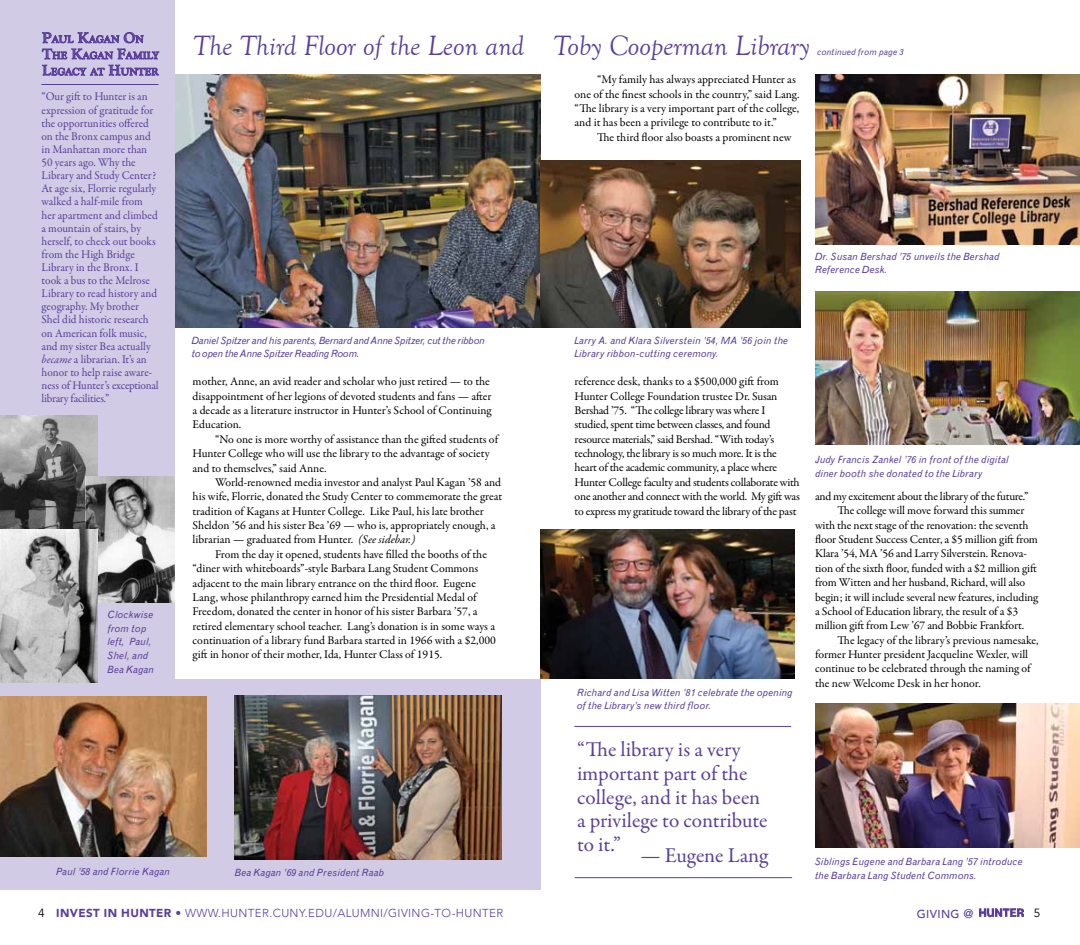
<style>
.page{position:relative;width:1080px;height:945px;background:#fff}
.page>*{position:absolute;margin:0;border:0;box-sizing:border-box;transform-origin:0 0}
.t1{font:italic 28.75px "Goudy Old Style T";color:#5a3f99}
.t2{font:21.25px/23.8px "Garamond Premr Pro";color:#5a3f99}
.t3{font:11.88px/14.4px "Garamond Premr Pro";letter-spacing:-.005em;color:#000}
.t4{font:11.88px/13.1px "Garamond Premr Pro";letter-spacing:-.005em;color:#5a3f99;scale:.96 1}
.t5{font:11.88px "Garamond Premr Pro";letter-spacing:-.025em;color:#000}
.t6{font:11.88px "Avenir";color:#000}
.t7{font:300 11.5px "Avenir";letter-spacing:.035em;color:#5a3f99}
.t8{font:500 11.5px "Avenir";letter-spacing:.035em;color:#5a3f99}
.t9{font:700 10.5px/16.2px "Goudy Old Style T";letter-spacing:.03em;color:#5a3f99}
.t10{font:italic 10px/13.8px "Grotesque MT Std";color:#5a3f99}
.t11{font:italic 10px/13.8px "Grotesque MT Std";letter-spacing:-.03em;color:#5a3f99}
.t12{font:italic 8.75px "Grotesque MT Std";letter-spacing:.02em;color:#5a3f99}
.s1{font-size:15px}
.s2{font-style:italic}
.s3{font-weight:400;font-size:11.88px;color:#000}
.s4{font-weight:900}
.s5{font-weight:400}
.s6{font-size:12.5px}
</style>
<div class="page">
<div style="left:0;top:679px;width:540px;height:210px;background:#d1cbe5"></div>
<img style="left:815px;top:292px;width:265px;height:153px">
<img style="left:815px;top:75px;width:265px;height:169px">
<img style="left:175px;top:75px;width:365px;height:253px">
<img style="left:815px;top:703px;width:265px;height:144px">
<div style="left:0;top:0;width:175px;height:889px;background:#d1cbe5"></div>
<img style="left:0;top:696px;width:207px;height:161px">
<svg style="left:42px;top:32px;width:118px;height:44px"></svg>
<img style="left:0;top:416px;width:98px;height:114px">
<img style="left:86px;top:476px;width:89px;height:126px">
<img style="left:0;top:530px;width:98px;height:153px">
<img style="left:540px;top:161px;width:260px;height:167px">
<img style="left:540px;top:529px;width:255px;height:150px">
<hr style="left:41px;top:84px;width:117px;height:1px;background:#5a3f99">
<hr style="left:574px;top:726px;width:217px;height:1px;background:#5a3f99">
<hr style="left:575px;top:877px;width:217px;height:1px;background:#5a3f99">
<img style="left:235px;top:696px;width:267px;height:163px">
<img style="left:979px;top:908px;width:45px;height:10px">
<p class="t9" style="left:42px;top:31px;width:118px"><span class="s1">P</span>AUL <span class="s1">K</span>AGAN <span class="s1">O</span>N<br><span class="s1">T</span>HE <span class="s1">K</span>AGAN <span class="s1">F</span>AMILY<br><span class="s1">L</span>EGACY AT <span class="s1">H</span>UNTER</p>
<p class="t4" style="left:42px;top:90px;width:123px">“Our gift to Hunter is an expression of gratitude for the opportunities offered on the Bronx campus and in Manhattan more than<br>50 years ago. Why the<br>Library and Study Center?<br>At age six, Florrie regularly walked a half-mile from her apartment and climbed a mountain of stairs, by herself, to check out books from the High Bridge<br>Library in the Bronx. I took a bus to the Melrose<br>Library to read history and geography. My brother<br>Shel did historic research on American folk music, and my sister Bea actually <span class="s2">became</span> a librarian. It’s an honor to help raise aware&shy;ness of Hunter’s exceptional library facilities.”</p>
<p class="t10" style="left:108px;top:608px;width:48px">Clockwise from top left, Paul,<br>Shel, and<br>Bea Kagan</p>
<p class="t10" style="left:56px;top:865px;width:115px">Paul ’58 and Florrie Kagan</p>
<h1 class="t1" style="left:193px;top:30px;width:618px">The Third Floor of the Leon and Toby Cooperman Library</h1>
<p class="t3" style="left:575px;top:73px;width:226px;text-indent:23px">“My family has always appreciated Hunter as one of the finest schools in the country,” said Lang. “The library is a very important part of the college, and it has been a privilege to contribute to it.”</p>
<p class="t3" style="left:597px;top:130px;width:196px">The third floor also boasts a prominent new</p>
<p class="t12" style="left:817px;top:47px;width:88px">continued from page 3</p>
<p class="t11" style="left:192px;top:333px;width:295px">Daniel Spitzer and his parents, Bernard and Anne Spitzer, cut the ribbon to open the Anne Spitzer Reading Room.</p>
<p class="t3" style="left:193px;top:375px;width:300px">mother, Anne, an avid reader and scholar who just retired — to the disappointment of her legions of devoted students and fans — after a decade as a literature instructor in Hunter’s School of Continuing Education.</p>
<p class="t3" style="left:193px;top:432px;width:307px;text-indent:23px">“No one is more worthy of assistance than the gifted students of<br>Hunter College who will use the library to the advantage of society and to themselves,” said Anne.</p>
<p class="t3" style="left:193px;top:475px;width:311px;text-indent:23px">World-renowned media investor and analyst Paul Kagan ’58 and his wife, Florrie, donated the Study Center to commemorate the great tradition of Kagans at Hunter College. Like Paul, his late brother Sheldon ’56 and his sister Bea ’69 — who is, appropriately enough, a librarian — graduated from Hunter. <span class="s2">(See sidebar.)</span></p>
<p class="t3" style="left:193px;top:547px;width:305px;text-indent:23px">From the day it opened, students have filled the booths of the “diner with whiteboards”-style Barbara Lang Student Commons adjacent to the main library entrance on the third floor. Eugene Lang, whose philanthropy earned him the Presidential Medal of Freedom, donated the center in honor of his sister Barbara ’57, a retired elementary school teacher. Lang’s donation is in some ways a continuation of a library fund Barbara started in 1966 with a $2,000 gift in honor of their mother, Ida, Hunter Class of 1915.</p>
<p class="t10" style="left:235px;top:865px;width:151px">Bea Kagan ’69 and President Raab</p>
<p class="t10" style="left:815px;top:249px;width:186px">Dr. Susan Bershad ’75 unveils the Bershad<br>Reference Desk.</p>
<p class="t10" style="left:574px;top:333px;width:215px">Larry A. and Klara Silverstein ’54, MA ’56 join the<br>Library ribbon-cutting ceremony.</p>
<p class="t3" style="left:575px;top:375px;width:227px">reference desk, thanks to a $500,000 gift from Hunter College Foundation trustee Dr. Susan Bershad ’75. “The college library was where I studied, spent time between classes, and found resource materials,” said Bershad. “With today’s technology, the library is so much more. It is the heart of the academic community, a place where Hunter College faculty and students collaborate with one another and connect with the world. My gift was to express my gratitude toward the library of the past</p>
<p class="t10" style="left:577px;top:685px;width:217px">Richard and Lisa Witten ’81 celebrate the opening of the Library’s new third floor.</p>
<h2 class="t2" style="left:577px;top:738px;width:192px">“The library is a very important part of the college, and it has been a privilege to contribute to it.”</h2>
<h2 class="t2" style="left:641px;top:844px;width:129px">— Eugene Lang</h2>
<p class="t10" style="left:815px;top:453px;width:195px">Judy Francis Zankel ’76 in front of the digital diner booth she donated to the Library</p>
<p class="t5" style="left:815px;top:489px;width:215px">and my excitement about the library of the future.”</p>
<p class="t3" style="left:838px;top:504px;width:188px">The college will move forward this summer</p>
<p class="t3" style="left:815px;top:518px;width:215px">with the next stage of the renovation: the seventh</p>
<p class="t3" style="left:815px;top:532px;width:224px">floor Student Success Center, a $5 million gift from</p>
<p class="t3" style="left:815px;top:547px;width:213px">Klara ’54, MA ’56 and Larry Silverstein. Renova-</p>
<p class="t3" style="left:815px;top:561px;width:223px">tion of the sixth floor, funded with a $2 million gift</p>
<p class="t3" style="left:815px;top:575px;width:212px">from Witten and her husband, Richard, will also</p>
<p class="t3" style="left:815px;top:590px;width:225px">begin; it will include several new features, including</p>
<p class="t3" style="left:815px;top:604px;width:205px">a School of Education library, the result of a $3</p>
<p class="t3" style="left:815px;top:619px;width:211px">million gift from Lew ’67 and Bobbie Frankfort.</p>
<p class="t3" style="left:838px;top:633px;width:203px">The legacy of the library’s previous namesake,</p>
<p class="t3" style="left:815px;top:647px;width:215px">former Hunter president Jacqueline Wexler, will</p>
<p class="t3" style="left:815px;top:662px;width:217px">continue to be celebrated through the naming of</p>
<p class="t3" style="left:815px;top:676px;width:167px">the new Welcome Desk in her honor.</p>
<p class="t10" style="left:815px;top:855px;width:209px">Siblings Eugene and Barbara Lang ’57 introduce the Barbara Lang Student Commons.</p>
<p class="t7" style="left:38px;top:906px;width:467px"><span class="s3">4</span> <span class="s4">INVEST IN HUNTER</span> <span class="s5">•</span> WWW.HUNTER.CUNY.EDU/ALUMNI/GIVING-TO-HUNTER</p>
<p class="t6" style="left:1034px;top:906px;width:8px">5</p>
<p class="t8" style="left:917px;top:904px;width:58px">GIVING <span class="s6">@</span></p>
</div>
